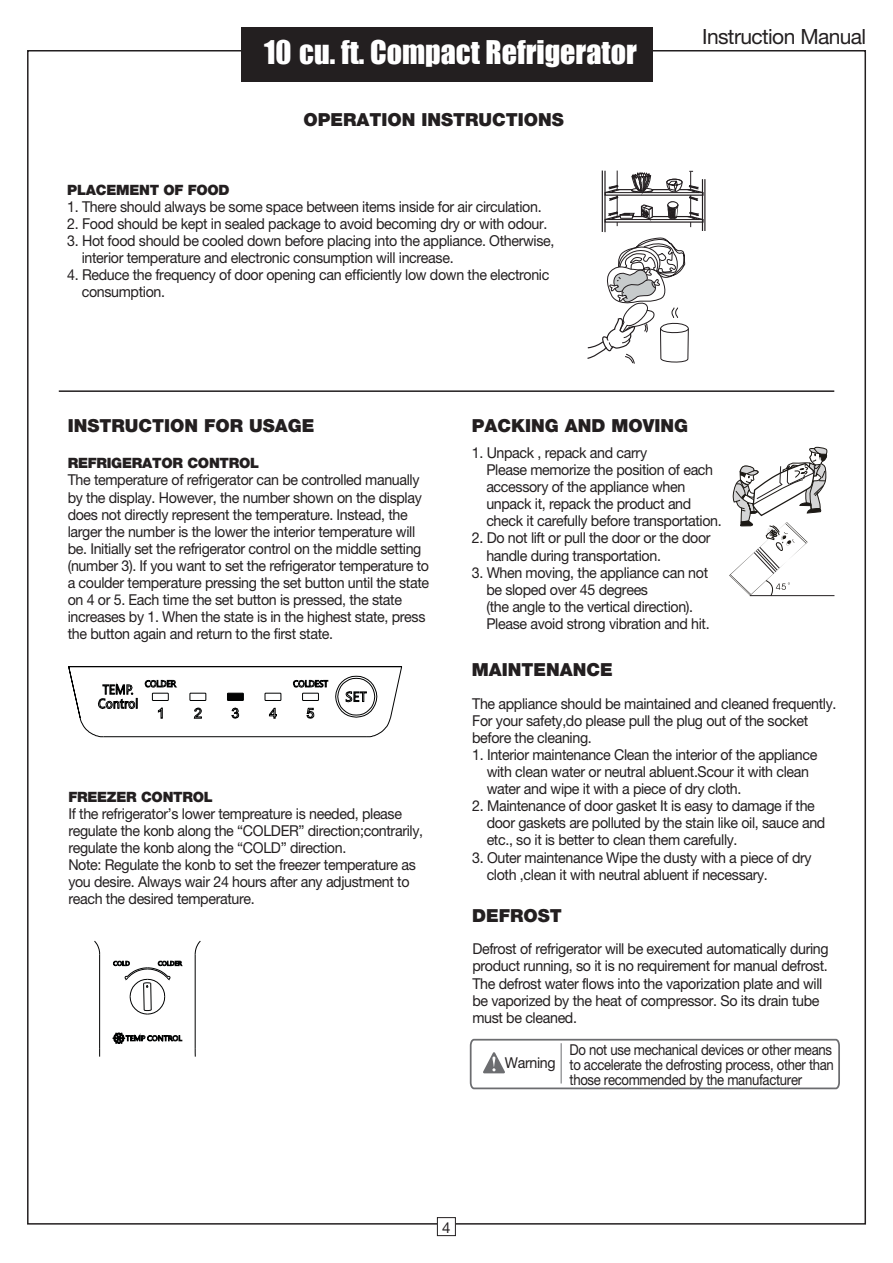
<style>
.page{position:relative;width:893px;height:1263px;background:#fff}
.page>*{position:absolute;margin:0;border:0;box-sizing:border-box;transform-origin:0 0}
.t1{font:30px "Impact";color:#fff}
.t2{font:21px "Helvetica Neue";letter-spacing:-.03em;color:#231f20}
.t3{font:900 18px "Helvetica Neue";color:#231f20}
.t4{font:15px/17.1px "Helvetica Neue";letter-spacing:-.025em;color:#231f20;scale:.95 1}
.t5{font:15px/15px "Helvetica Neue";letter-spacing:-.025em;color:#231f20;scale:.88 1}
.t6{font:15px "Helvetica Neue";letter-spacing:-.025em;color:#231f20}
.t7{font:900 14.25px "Helvetica Neue";letter-spacing:-.02em;color:#231f20}
</style>
<div class="page">
<hr style="left:59px;top:390px;width:775px;height:2px;background:#231f20">
<div style="left:437px;top:1217px;width:19px;height:19px;border:1px solid #231f20"></div>
<div style="left:241px;top:27px;width:411px;height:54px;background:#231f20"></div>
<svg style="left:587px;top:237px;width:102px;height:127px"></svg>
<hr style="left:617px;top:171px;width:1px;height:55px;background:#231e20">
<hr style="left:690px;top:172px;width:1px;height:55px;background:#231e20">
<hr style="left:604px;top:171px;width:2px;height:61px;background:#231e20">
<hr style="left:602px;top:171px;width:1px;height:61px;background:#231e20">
<hr style="left:702px;top:179px;width:1px;height:52px;background:#231e20">
<hr style="left:704px;top:179px;width:1px;height:52px;background:#231e20">
<svg style="left:604px;top:171px;width:100px;height:52px"></svg>
<svg style="left:469px;top:1038px;width:371px;height:52px"></svg>
<svg style="left:68px;top:666px;width:334px;height:71px"></svg>
<hr style="left:99px;top:954px;width:1px;height:95px;background:#010202">
<hr style="left:195px;top:954px;width:1px;height:95px;background:#010202">
<svg style="left:94px;top:940px;width:6px;height:15px"></svg>
<svg style="left:194px;top:941px;width:7px;height:14px"></svg>
<svg style="left:194px;top:1048px;width:2px;height:9px"></svg>
<svg style="left:113px;top:961px;width:69px;height:54px"></svg>
<svg style="left:113px;top:1033px;width:69px;height:11px"></svg>
<svg style="left:729px;top:447px;width:99px;height:150px"></svg>
<hr style="left:750px;top:595px;width:84px;height:1px;background:#231f20">
<h1 class="t1" style="left:264px;top:29px;width:374px">10 cu. ft. Compact Refrigerator</h1>
<p class="t3" style="left:303px;top:109px;width:262px">OPERATION INSTRUCTIONS</p>
<p class="t7" style="left:67px;top:181px;width:164px">PLACEMENT OF FOOD</p>
<p class="t4" style="left:67px;top:198px;width:501px">1. There should always be some space between items inside for air circulation.</p>
<p class="t4" style="left:67px;top:215px;width:507px">2. Food should be kept in sealed package to avoid becoming dry or with odour.</p>
<p class="t4" style="left:82px;top:232px;width:499px;text-indent:-14px">3. Hot food should be cooled down before placing into the appliance. Otherwise, interior temperature and electronic consumption will increase.</p>
<p class="t4" style="left:82px;top:266px;width:494px;text-indent:-14px">4. Reduce the frequency of door opening can efficiently low down the electronic consumption.</p>
<h2 class="t2" style="left:702px;top:24px;width:166px">Instruction Manual</h2>
<p class="t3" style="left:68px;top:415px;width:248px">INSTRUCTION FOR USAGE</p>
<p class="t3" style="left:472px;top:415px;width:218px">PACKING AND MOVING</p>
<p class="t7" style="left:68px;top:455px;width:193px">REFRIGERATOR CONTROL</p>
<p class="t4" style="left:68px;top:471px;width:382px">The temperature of refrigerator can be controlled manually by the display. However, the number shown on the display does not directly represent the temperature. Instead, the larger the number is the lower the interior temperature will be. Initially set the refrigerator control on the middle setting (number 3). If you want to set the refrigerator temperature to a coulder temperature pressing the set button until the state on 4 or 5. Each time the set button is pressed, the state increases by 1. When the state is in the highest state, press the button again and return to the first state.</p>
<p class="t7" style="left:68px;top:788px;width:146px">FREEZER CONTROL</p>
<p class="t4" style="left:68px;top:805px;width:375px">If the refrigerator’s lower tempreature is needed, please regulate the konb along the “COLDER” direction;contrarily, regulate the konb along the “COLD” direction.<br>Note: Regulate the konb to set the freezer temperature as you desire. Always wair 24 hours after any adjustment to reach the desired temperature.</p>
<p class="t4" style="left:486px;top:444px;width:249px;text-indent:-14px">1. Unpack , repack and carry<br>Please memorize the position of each accessory of the appliance when unpack it, repack the product and check it carefully before transportation.</p>
<p class="t4" style="left:486px;top:529px;width:238px;text-indent:-14px">2. Do not lift or pull the door or the door handle during transportation.</p>
<p class="t4" style="left:486px;top:563px;width:237px;text-indent:-14px">3. When moving, the appliance can not be sloped over 45 degrees<br>(the angle to the vertical direction).<br>Please avoid strong vibration and hit.</p>
<p class="t3" style="left:472px;top:659px;width:142px">MAINTENANCE</p>
<p class="t4" style="left:472px;top:694px;width:385px">The appliance should be maintained and cleaned frequently.<br>For your safety,do please pull the plug out of the socket before the cleaning.</p>
<p class="t4" style="left:487px;top:746px;width:350px;text-indent:-14px">1. Interior maintenance Clean the interior of the appliance with clean water or neutral abluent.Scour it with clean water and wipe it with a piece of dry cloth.</p>
<p class="t4" style="left:487px;top:797px;width:358px;text-indent:-14px">2. Maintenance of door gasket It is easy to damage if the door gaskets are polluted by the stain like oil, sauce and etc., so it is better to clean them carefully.</p>
<p class="t4" style="left:487px;top:848px;width:344px;text-indent:-14px">3. Outer maintenance Wipe the dusty with a piece of dry cloth ,clean it with neutral abluent if necessary.</p>
<p class="t3" style="left:472px;top:905px;width:91px">DEFROST</p>
<p class="t4" style="left:472px;top:940px;width:377px">Defrost of refrigerator will be executed automatically during product running, so it is no requirement for manual defrost.<br>The defrost water flows into the vaporization plate and will be vaporized by the heat of compressor. So its drain tube must be cleaned.</p>
<p class="t4" style="left:505px;top:1054px;width:55px">Warning</p>
<p class="t5" style="left:569px;top:1042px;width:302px">Do not use mechanical devices or other means to accelerate the defrosting process, other than those recommended by the manufacturer</p>
<p class="t6" style="left:442px;top:1218px;width:10px">4</p>
</div>
